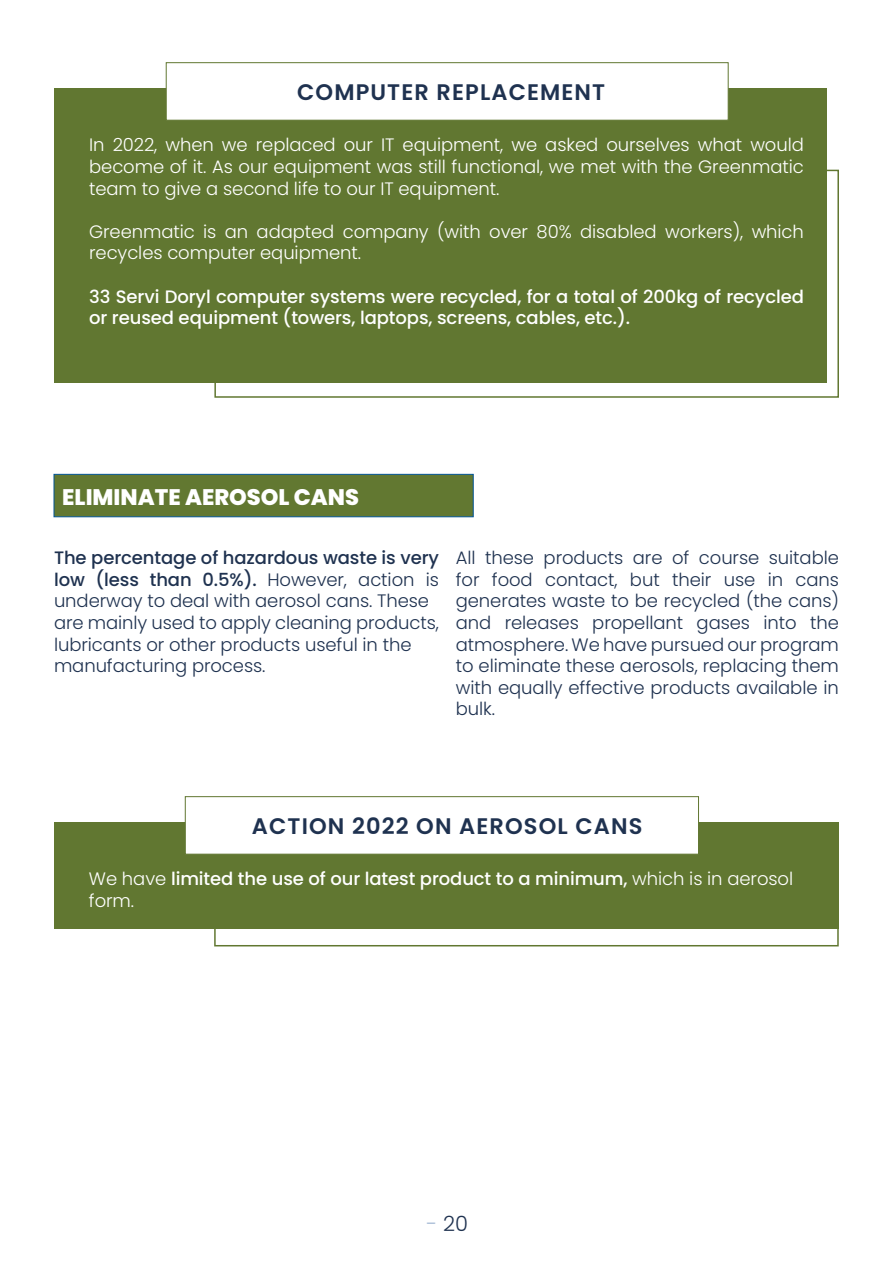
<style>
.page{position:relative;width:893px;height:1263px;background:#fff}
.page>*{position:absolute;margin:0;border:0;box-sizing:border-box;transform-origin:0 0}
.t1{font:600 22.5px "Poppins";letter-spacing:.05em;color:#1f3250}
.t2{font:800 22.5px "Poppins";color:#fff}
.t3{font:300 21px "Poppins";color:#1f3250}
.t4{font:300 18px/21.6px "Poppins";letter-spacing:-.005em;color:#1f3250}
.t5{font:300 18px/21.6px "Poppins";letter-spacing:-.005em;color:#fff;text-align:justify}
.t6{font:500 18px/21.6px "Poppins";letter-spacing:-.005em;color:#fff}
.s1{font-weight:500}
.s2{font-weight:300}
.s3{color:#a5bad5}
</style>
<div class="page">
<div style="left:54px;top:88px;width:772px;height:295px;background:#617731"></div>
<div style="left:166px;top:62px;width:563px;height:59px;background:#fff;border:1px solid #617731"></div>
<div style="left:54px;top:474px;width:419px;height:43px;background:#627831;border:1px solid #035595"></div>
<div style="left:214px;top:904px;width:625px;height:42px;border:2px solid #617731"></div>
<div style="left:54px;top:822px;width:785px;height:106px;background:#617731"></div>
<div style="left:185px;top:796px;width:514px;height:58px;background:#fff;border:1px solid #617731"></div>
<p class="t1" style="left:297px;top:79px;width:310px">COMPUTER REPLACEMENT</p>
<p class="t5" style="left:89px;top:134px;width:716px">In 2022, when we replaced our IT equipment, we asked ourselves what would become of it. As our equipment was still functional, we met with the Greenmatic team to give a second life to our IT equipment.</p>
<p class="t5" style="left:89px;top:221px;width:716px">Greenmatic is an adapted company (with over 80% disabled workers), which recycles computer equipment.</p>
<p class="t6" style="left:89px;top:286px;width:716px">33 Servi Doryl computer systems were recycled, for a total of 200kg of recycled or reused equipment (towers, laptops, screens, cables, etc.).</p>
<p class="t2" style="left:62px;top:484px;width:298px">ELIMINATE AEROSOL CANS</p>
<p class="t4" style="left:54px;top:547px;width:386px"><span class="s1">The percentage of hazardous waste is very low (less than 0.5%).</span> However, action is underway to deal with aerosol cans. These are mainly used to apply cleaning products, lubricants or other products useful in the manufacturing process.</p>
<p class="t4" style="left:456px;top:547px;width:385px;text-align:justify">All these products are of course suitable for food contact, but their use in cans generates waste to be recycled (the cans) and releases propellant gases into the atmosphere. We have pursued our program to eliminate these aerosols, replacing them with equally effective products available in bulk.</p>
<p class="t1" style="left:252px;top:813px;width:392px">ACTION 2022 ON AEROSOL CANS</p>
<p class="t6" style="left:89px;top:868px;width:706px"><span class="s2">We have</span> limited the use of our latest product to a minimum, <span class="s2">which is in aerosol form.</span></p>
<p class="t3" style="left:426px;top:1211px;width:43px"><span class="s3">-</span> 20</p>
</div>
